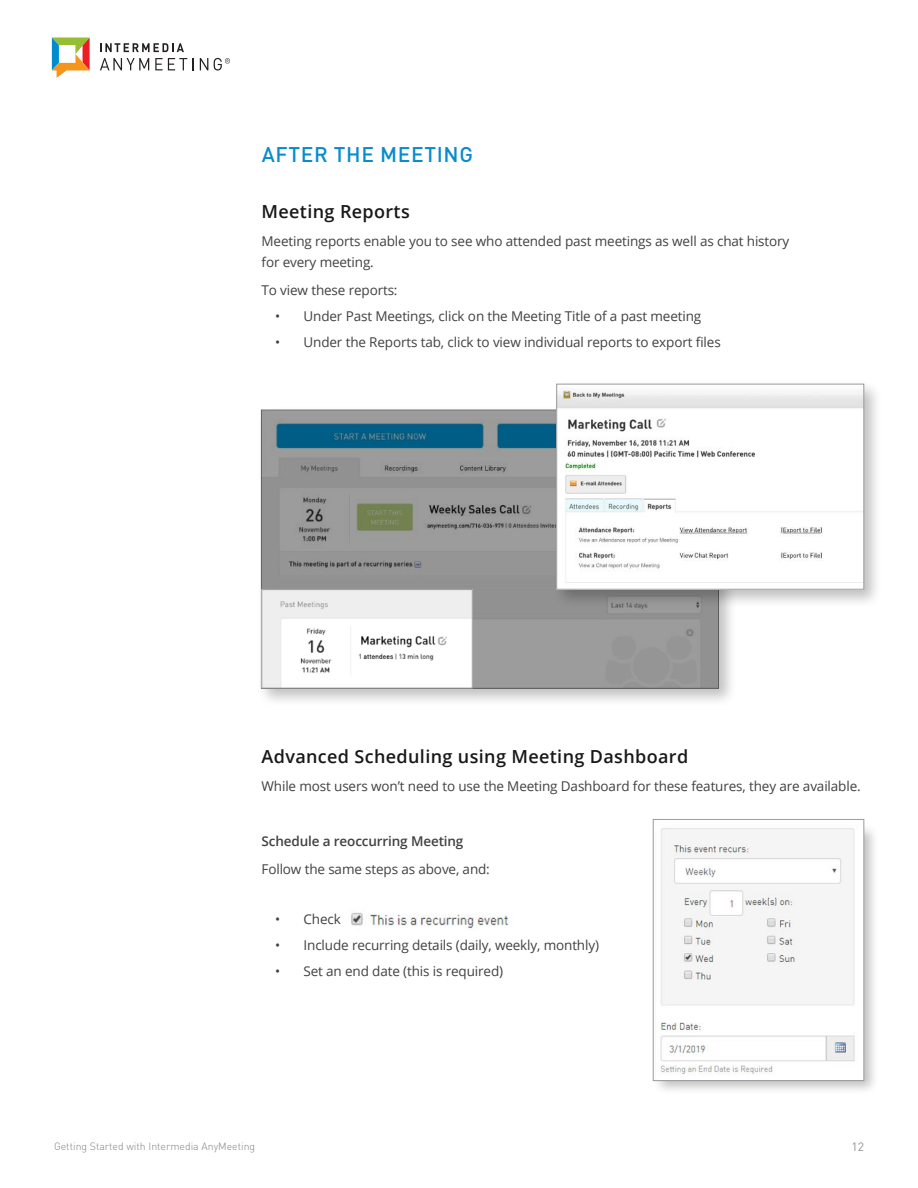
<style>
.page{position:relative;width:918px;height:1188px;background:#fff}
.page>*{position:absolute;margin:0;border:0;box-sizing:border-box;transform-origin:0 0}
.t1{font:500 21px "DINOT";letter-spacing:.03em;color:#088ccc}
.t2{font:600 18px "Open Sans";letter-spacing:.02em;color:#18181a}
.t3{font:13.5px/21px "Open Sans";letter-spacing:-.01em;color:#414042}
.t4{font:600 13.5px "Open Sans";letter-spacing:-.01em;color:#414042}
.t5{font:12px "DINOT";color:#939291}
.t6{font:300 10.5px "DINOT";color:#808285}
</style>
<div class="page">
<svg style="left:52px;top:38px;width:38px;height:40px"></svg>
<svg style="left:100px;top:43px;width:84px;height:9px"></svg>
<svg style="left:100px;top:58px;width:49px;height:12px"></svg>
<svg style="left:155px;top:58px;width:39px;height:12px"></svg>
<svg style="left:200px;top:58px;width:8px;height:12px"></svg>
<svg style="left:214px;top:58px;width:16px;height:13px"></svg>
<div style="left:257px;top:406px;width:481px;height:302px;background:#000;opacity:.25"></div>
<svg style="left:262px;top:410px;width:457px;height:278px;fill:#979798"></svg>
<img style="left:264px;top:591px;width:206px;height:95px">
<div style="left:262px;top:589px;width:210px;height:99px;border:1px solid #989a9d"></div>
<div style="left:552px;top:380px;width:331px;height:228px;background:#000;opacity:.25"></div>
<img style="left:558px;top:386px;width:304px;height:201px">
<div style="left:556px;top:384px;width:308px;height:205px;border:1px solid #989a9d"></div>
<div style="left:650px;top:816px;width:229px;height:280px;background:#000;opacity:.25"></div>
<img style="left:656px;top:827px;width:206px;height:252px">
<div style="left:653px;top:819px;width:211px;height:262px;border:1px solid #989a9d"></div>
<img style="left:351px;top:912px;width:159px;height:17px">
<h1 class="t1" style="left:262px;top:141px;width:213px">AFTER THE MEETING</h1>
<h2 class="t2" style="left:262px;top:199px;width:150px">Meeting Reports</h2>
<p class="t3" style="left:262px;top:230px;width:529px">Meeting reports enable you to see who attended past meetings as well as chat history for every meeting.</p>
<p class="t3" style="left:262px;top:279px;width:138px">To view these reports:</p>
<p class="t3" style="left:275px;top:305px;width:428px">• Under Past Meetings, click on the Meeting Title of a past meeting</p>
<p class="t3" style="left:275px;top:331px;width:447px">• Under the Reports tab, click to view individual reports to export files</p>
<h2 class="t2" style="left:262px;top:744px;width:428px">Advanced Scheduling using Meeting Dashboard</h2>
<p class="t3" style="left:262px;top:775px;width:601px">While most users won’t need to use the Meeting Dashboard for these features, they are available.</p>
<p class="t4" style="left:262px;top:832px;width:203px">Schedule a reoccurring Meeting</p>
<p class="t3" style="left:262px;top:858px;width:230px">Follow the same steps as above, and:</p>
<p class="t3" style="left:275px;top:908px;width:67px">• Check</p>
<p class="t3" style="left:275px;top:934px;width:326px">• Include recurring details (daily, weekly, monthly)</p>
<p class="t3" style="left:275px;top:960px;width:230px">• Set an end date (this is required)</p>
<p class="t6" style="left:54px;top:1139px;width:203px">Getting Started with Intermedia AnyMeeting</p>
<p class="t5" style="left:852px;top:1139px;width:14px">12</p>
</div>
